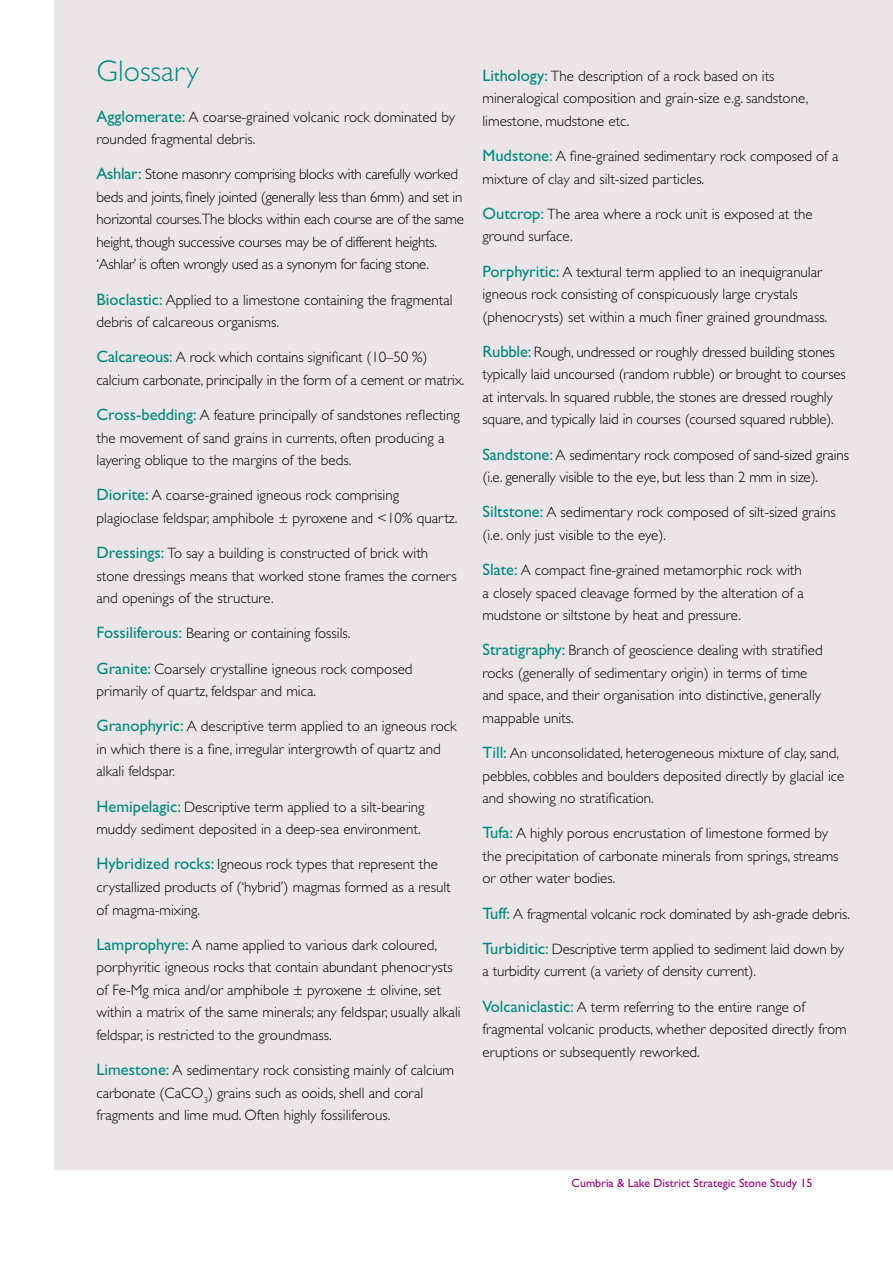
<style>
.page{position:relative;width:893px;height:1263px;background:#fff}
.page>*{position:absolute;margin:0;border:0;box-sizing:border-box;transform-origin:0 0}
.t1{font:300 30px "Gill Sans";color:#008a7e}
.t2{font:300 15px/22.5px "Gill Sans";color:#000}
.t3{font:300 15px/22.5px "Gill Sans";letter-spacing:-.02em;color:#000}
.t4{font:12px "Gill Sans";color:#9a0577}
.s1{font-weight:400;font-size:16.5px;color:#008a7e}
</style>
<div class="page">
<div style="left:54px;top:0;width:839px;height:1169px;background:#ebe5e8"></div>
<h1 class="t1" style="left:97px;top:54px;width:104px">Glossary</h1>
<p class="t2" style="left:97px;top:105px;width:360px"><span class="s1">Agglomerate:</span> A coarse-grained volcanic rock dominated by rounded fragmental debris.</p>
<p class="t3" style="left:97px;top:163px;width:369px"><span class="s1">Ashlar:</span> Stone masonry comprising blocks with carefully worked beds and joints, finely jointed (generally less than 6mm) and set in horizontal courses.The blocks within each course are of the same height, though successive courses may be of different heights. ‘Ashlar’ is often wrongly used as a synonym for facing stone.</p>
<p class="t2" style="left:97px;top:288px;width:358px"><span class="s1">Bioclastic:</span> Applied to a limestone containing the fragmental debris of calcareous organisms.</p>
<p class="t2" style="left:97px;top:346px;width:370px"><span class="s1">Calcareous:</span> A rock which contains significant (10–50 %) calcium carbonate, principally in the form of a cement or matrix.</p>
<p class="t2" style="left:97px;top:404px;width:365px"><span class="s1">Cross-bedding:</span> A feature principally of sandstones reflecting the movement of sand grains in currents, often producing a layering oblique to the margins of the beds.</p>
<p class="t2" style="left:97px;top:484px;width:362px"><span class="s1">Diorite:</span> A coarse-grained igneous rock comprising plagioclase feldspar, amphibole ± pyroxene and &lt;10% quartz.</p>
<p class="t2" style="left:97px;top:542px;width:362px"><span class="s1">Dressings:</span> To say a building is constructed of brick with stone dressings means that worked stone frames the corners and openings of the structure.</p>
<p class="t2" style="left:97px;top:622px;width:255px"><span class="s1">Fossiliferous:</span> Bearing or containing fossils.</p>
<p class="t2" style="left:97px;top:658px;width:317px"><span class="s1">Granite:</span> Coarsely crystalline igneous rock composed primarily of quartz, feldspar and mica.</p>
<p class="t2" style="left:97px;top:715px;width:361px"><span class="s1">Granophyric:</span> A descriptive term applied to an igneous rock in which there is a fine, irregular intergrowth of quartz and alkali feldspar.</p>
<p class="t2" style="left:97px;top:796px;width:330px"><span class="s1">Hemipelagic:</span> Descriptive term applied to a silt-bearing muddy sediment deposited in a deep-sea environment.</p>
<p class="t2" style="left:97px;top:853px;width:356px"><span class="s1">Hybridized rocks:</span> Igneous rock types that represent the crystallized products of (‘hybrid’) magmas formed as a result of magma-mixing.</p>
<p class="t2" style="left:97px;top:934px;width:366px"><span class="s1">Lamprophyre:</span> A name applied to various dark coloured, porphyritic igneous rocks that contain abundant phenocrysts of Fe-Mg mica and/or amphibole ± pyroxene ± olivine, set within a matrix of the same minerals; any feldspar, usually alkali feldspar, is restricted to the groundmass.</p>
<p class="t2" style="left:97px;top:1059px;width:359px"><span class="s1">Limestone:</span> A sedimentary rock consisting mainly of calcium carbonate (CaCO<sub>3</sub>) grains such as ooids, shell and coral fragments and lime mud. Often highly fossiliferous.</p>
<p class="t2" style="left:482px;top:65px;width:327px"><span class="s1">Lithology:</span> The description of a rock based on its mineralogical composition and grain-size e.g. sandstone, limestone, mudstone etc.</p>
<p class="t2" style="left:482px;top:145px;width:357px"><span class="s1">Mudstone:</span> A fine-grained sedimentary rock composed of a mixture of clay and silt-sized particles.</p>
<p class="t2" style="left:482px;top:203px;width:332px"><span class="s1">Outcrop:</span> The area where a rock unit is exposed at the ground surface.</p>
<p class="t2" style="left:482px;top:260px;width:346px"><span class="s1">Porphyritic:</span> A textural term applied to an inequigranular igneous rock consisting of conspicuously large crystals (phenocrysts) set within a much finer grained groundmass.</p>
<p class="t2" style="left:482px;top:341px;width:365px"><span class="s1">Rubble:</span> Rough, undressed or roughly dressed building stones typically laid uncoursed (random rubble) or brought to courses at intervals. In squared rubble, the stones are dressed roughly square, and typically laid in courses (coursed squared rubble).</p>
<p class="t2" style="left:482px;top:443px;width:368px"><span class="s1">Sandstone:</span> A sedimentary rock composed of sand-sized grains (i.e. generally visible to the eye, but less than 2 mm in size).</p>
<p class="t2" style="left:482px;top:501px;width:355px"><span class="s1">Siltstone:</span> A sedimentary rock composed of silt-sized grains (i.e. only just visible to the eye).</p>
<p class="t2" style="left:482px;top:559px;width:323px"><span class="s1">Slate:</span> A compact fine-grained metamorphic rock with a closely spaced cleavage formed by the alteration of a mudstone or siltstone by heat and pressure.</p>
<p class="t2" style="left:482px;top:639px;width:342px"><span class="s1">Stratigraphy:</span> Branch of geoscience dealing with stratified rocks (generally of sedimentary origin) in terms of time and space, and their organisation into distinctive, generally mappable units.</p>
<p class="t2" style="left:482px;top:742px;width:363px"><span class="s1">Till:</span> An unconsolidated, heterogeneous mixture of clay, sand, pebbles, cobbles and boulders deposited directly by glacial ice and showing no stratification.</p>
<p class="t2" style="left:482px;top:822px;width:358px"><span class="s1">Tufa:</span> A highly porous encrustation of limestone formed by the precipitation of carbonate minerals from springs, streams or other water bodies.</p>
<p class="t2" style="left:482px;top:903px;width:369px"><span class="s1">Tuff:</span> A fragmental volcanic rock dominated by ash-grade debris.</p>
<p class="t2" style="left:482px;top:938px;width:363px"><span class="s1">Turbiditic:</span> Descriptive term applied to sediment laid down by a turbidity current (a variety of density current).</p>
<p class="t2" style="left:482px;top:996px;width:366px"><span class="s1">Volcaniclastic:</span> A term referring to the entire range of fragmental volcanic products, whether deposited directly from eruptions or subsequently reworked.</p>
<p class="t4" style="left:571px;top:1176px;width:242px">Cumbria &amp; Lake District Strategic Stone Study 15</p>
</div>
